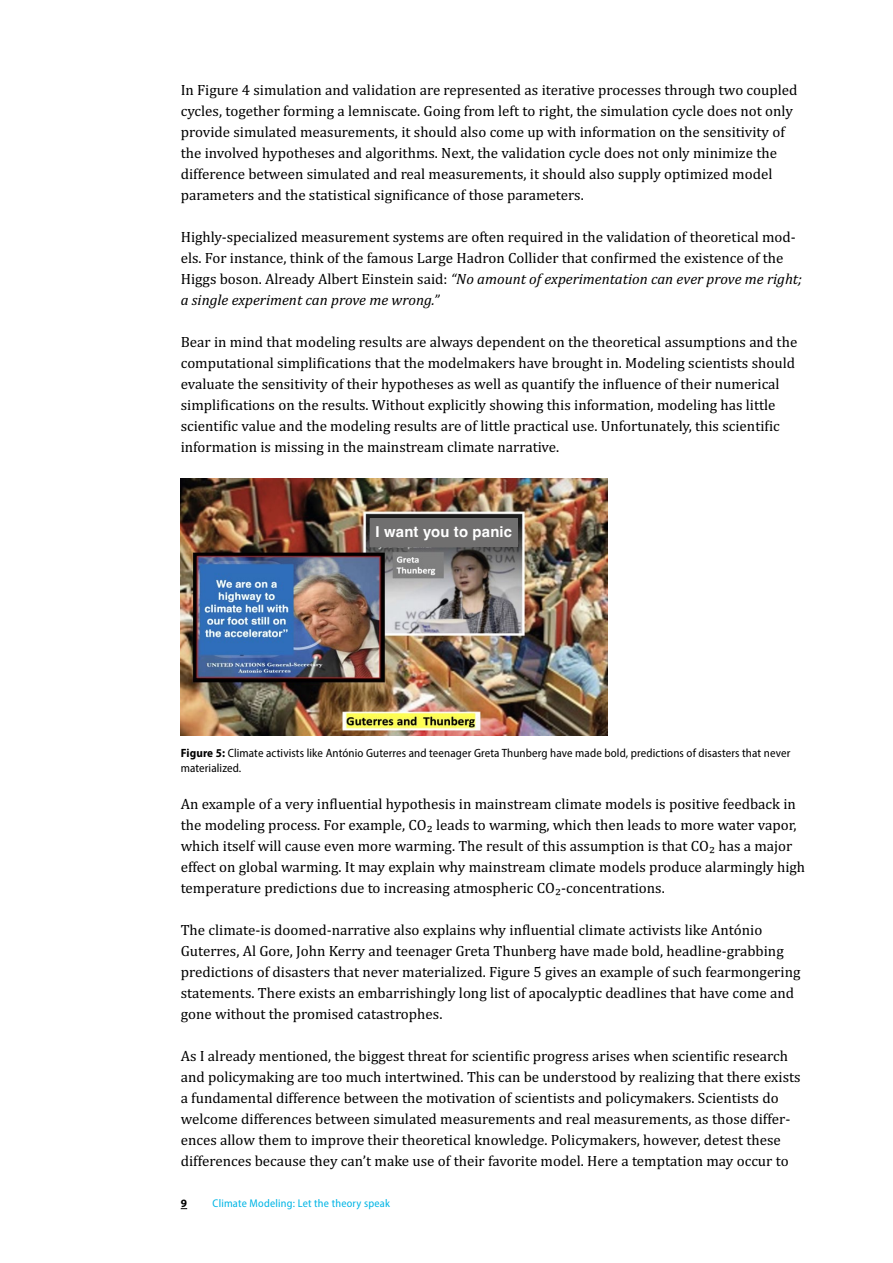
<style>
.page{position:relative;width:893px;height:1263px;background:#fff}
.page>*{position:absolute;margin:0;border:0;box-sizing:border-box;transform-origin:0 0}
.t1{font:15px/21px "Cambria";color:#000}
.t2{font:700 15px "Helvetica";letter-spacing:.015em;color:#fff}
.t3{font:semi-condensed 12px/15px "Myriad Pro";letter-spacing:.01em;color:#000}
.t4{font:semi-condensed 11.25px "Myriad Pro";letter-spacing:.02em;color:#00b5e5}
.t5{font:700 11.25px "Myriad Pro";color:#000}
.s1{font-style:italic}
.s2{font-weight:700}
</style>
<div class="page">
<img style="left:181px;top:478px;width:427px;height:257px">
<div style="left:370px;top:518px;width:148px;height:29px;background:#706f6f"></div>
<p class="t1" style="left:181px;top:79px;width:618px">In Figure 4 simulation and validation are represented as iterative processes through two coupled cycles, together forming a lemniscate. Going from left to right, the simulation cycle does not only provide simulated measurements, it should also come up with information on the sensitivity of the involved hypotheses and algorithms. Next, the validation cycle does not only minimize the difference between simulated and real measurements, it should also supply optimized model parameters and the statistical significance of those parameters.</p>
<p class="t1" style="left:181px;top:226px;width:623px">Highly-specialized measurement systems are often required in the validation of theoretical mod&shy;els. For instance, think of the famous Large Hadron Collider that confirmed the existence of the Higgs boson. Already Albert Einstein said: <span class="s1">“No amount of experimentation can ever prove me right; a single experiment can prove me wrong.”</span></p>
<p class="t1" style="left:181px;top:331px;width:618px">Bear in mind that modeling results are always dependent on the theoretical assumptions and the computational simplifications that the modelmakers have brought in. Modeling scientists should evaluate the sensitivity of their hypotheses as well as quantify the influence of their numerical simplifications on the results. Without explicitly showing this information, modeling has little scientific value and the modeling results are of little practical use. Unfortunately, this scientific information is missing in the mainstream climate narrative.</p>
<p class="t2" style="left:376px;top:522px;width:138px">I want you to panic</p>
<p class="t3" style="left:181px;top:745px;width:611px"><span class="s2">Figure 5:</span> Climate activists like António Guterres and teenager Greta Thunberg have made bold, predictions of disasters that never materialized.</p>
<p class="t1" style="left:181px;top:793px;width:626px">An example of a very influential hypothesis in mainstream climate models is positive feedback in the modeling process. For example, CO2 leads to warming, which then leads to more water vapor, which itself will cause even more warming. The result of this assumption is that CO2 has a major effect on global warming. It may explain why mainstream climate models produce alarmingly high temperature predictions due to increasing atmospheric CO2-concentrations.</p>
<p class="t1" style="left:181px;top:919px;width:621px">The climate-is doomed-narrative also explains why influential climate activists like António Guterres, Al Gore, John Kerry and teenager Greta Thunberg have made bold, headline-grabbing predictions of disasters that never materialized. Figure 5 gives an example of such fearmongering statements. There exists an embarrishingly long list of apocalyptic deadlines that have come and gone without the promised catastrophes.</p>
<p class="t1" style="left:181px;top:1045px;width:621px">As I already mentioned, the biggest threat for scientific progress arises when scientific research and policymaking are too much intertwined. This can be understood by realizing that there exists a fundamental difference between the motivation of scientists and policymakers. Scientists do welcome differences between simulated measurements and real measurements, as those differ&shy;ences allow them to improve their theoretical knowledge. Policymakers, however, detest these differences because they can’t make use of their favorite model. Here a temptation may occur to</p>
<p class="t5" style="left:181px;top:1196px;width:8px">9</p>
<p class="t4" style="left:213px;top:1196px;width:179px">Climate Modeling: Let the theory speak</p>
</div>
